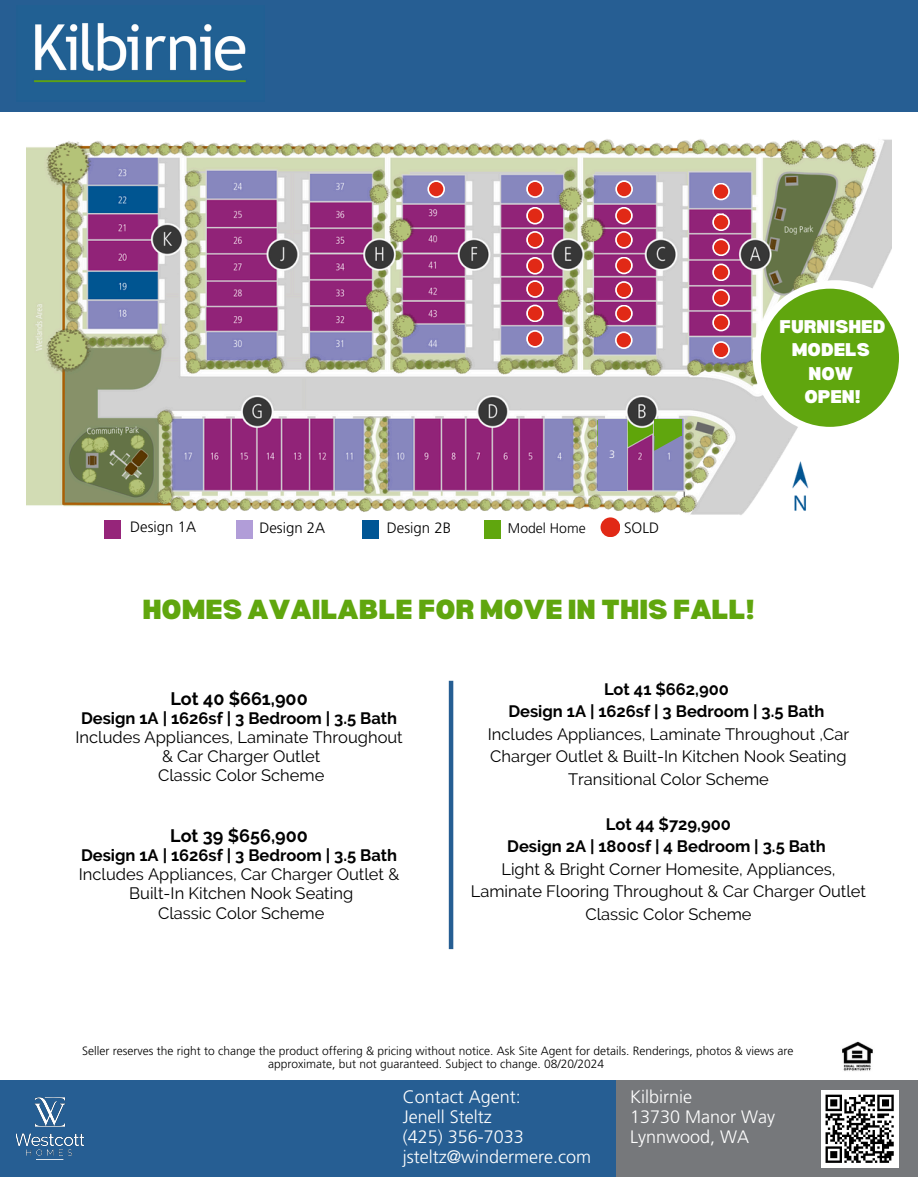
<style>
.page{position:relative;width:918px;height:1188px;background:#fff}
.page>*{position:absolute;margin:0;border:0;box-sizing:border-box;transform-origin:0 0}
.t1{font:900 27px "Bernoru";color:#60a60e}
.t2{font:300 18px/20.2px "Frutiger LT Std";color:#fff}
.t3{font:700 18px "Raleway";color:#000}
.t4{font:900 18px/23.7px "Bernoru";color:#fff;text-align:center}
.t5{font:16.5px/22.5px "Raleway";color:#000;text-align:center}
.t6{font:300 15px "Frutiger LT Std";color:#000}
.t7{font:300 13.95px "Frutiger LT Std";color:#000}
.t8{font:300 12px/13px "Frutiger LT Std";color:#000;text-align:center}
.t9{font:300 10.65px "Frutiger LT Std";color:#fff}
.s1{font-weight:700}
</style>
<div class="page">
<div style="left:0;top:0;width:918px;height:112px;background:#265e93"></div>
<img style="left:842px;top:1041px;width:31px;height:30px">
<div style="left:0;top:1081px;width:618px;height:95px;background:#265e93"></div>
<div style="left:616px;top:1081px;width:302px;height:95px;background:#76787b"></div>
<img style="left:16px;top:1097px;width:68px;height:59px">
<div style="left:821px;top:1090px;width:77px;height:78px;background:#fff"></div>
<svg style="left:825px;top:1094px;width:69px;height:69px"></svg>
<img style="left:27px;top:139px;width:865px;height:386px">
<img style="left:34px;top:23px;width:212px;height:60px">
<div style="left:104px;top:521px;width:17px;height:18px;background:#96257a"></div>
<div style="left:236px;top:521px;width:17px;height:18px;background:#b19dd8"></div>
<div style="left:484px;top:521px;width:17px;height:18px;background:#60a60e"></div>
<div style="left:601px;top:517px;width:19px;height:20px;background:#e12916;border-radius:50%"></div>
<div style="left:362px;top:521px;width:17px;height:18px;background:#005695"></div>
<div style="left:598px;top:419px;width:28px;height:71px;background:#8787c1"></div>
<svg style="left:654px;top:435px;width:28px;height:16px"></svg>
<div style="left:654px;top:419px;width:28px;height:16px;background:#60a60e"></div>
<svg style="left:615px;top:231px;width:18px;height:18px"></svg>
<div style="left:617px;top:233px;width:14px;height:14px;background:#e12916;border-radius:50%"></div>
<svg style="left:615px;top:257px;width:18px;height:17px"></svg>
<div style="left:617px;top:258px;width:14px;height:15px;background:#e12916;border-radius:50%"></div>
<svg style="left:712px;top:264px;width:18px;height:17px"></svg>
<div style="left:714px;top:265px;width:14px;height:14px;background:#e12916;border-radius:50%"></div>
<svg style="left:712px;top:213px;width:18px;height:18px"></svg>
<div style="left:714px;top:215px;width:14px;height:14px;background:#e12916;border-radius:50%"></div>
<svg style="left:615px;top:207px;width:18px;height:18px"></svg>
<div style="left:617px;top:209px;width:14px;height:14px;background:#e12916;border-radius:50%"></div>
<div style="left:753px;top:280px;width:165px;height:155px;background:#fff;border-radius:50%"></div>
<div style="left:761px;top:289px;width:138px;height:138px;background:#60a60e;border-radius:50%"></div>
<svg style="left:712px;top:314px;width:18px;height:17px"></svg>
<div style="left:714px;top:315px;width:14px;height:15px;background:#e12916;border-radius:50%"></div>
<svg style="left:615px;top:281px;width:18px;height:18px"></svg>
<div style="left:617px;top:283px;width:14px;height:14px;background:#e12916;border-radius:50%"></div>
<svg style="left:712px;top:341px;width:18px;height:18px"></svg>
<div style="left:714px;top:343px;width:14px;height:14px;background:#e12916;border-radius:50%"></div>
<svg style="left:712px;top:183px;width:18px;height:17px"></svg>
<div style="left:714px;top:184px;width:14px;height:15px;background:#e12916;border-radius:50%"></div>
<svg style="left:712px;top:238px;width:18px;height:18px"></svg>
<div style="left:714px;top:240px;width:14px;height:14px;background:#e12916;border-radius:50%"></div>
<svg style="left:615px;top:305px;width:18px;height:17px"></svg>
<div style="left:617px;top:306px;width:14px;height:15px;background:#e12916;border-radius:50%"></div>
<svg style="left:712px;top:289px;width:18px;height:18px"></svg>
<div style="left:714px;top:291px;width:14px;height:14px;background:#e12916;border-radius:50%"></div>
<svg style="left:526px;top:231px;width:18px;height:18px"></svg>
<div style="left:528px;top:233px;width:14px;height:14px;background:#e12916;border-radius:50%"></div>
<svg style="left:526px;top:207px;width:18px;height:18px"></svg>
<div style="left:528px;top:209px;width:14px;height:14px;background:#e12916;border-radius:50%"></div>
<svg style="left:526px;top:280px;width:18px;height:18px"></svg>
<div style="left:528px;top:282px;width:14px;height:14px;background:#e12916;border-radius:50%"></div>
<svg style="left:526px;top:305px;width:18px;height:17px"></svg>
<div style="left:528px;top:306px;width:14px;height:15px;background:#e12916;border-radius:50%"></div>
<svg style="left:526px;top:257px;width:18px;height:18px"></svg>
<div style="left:528px;top:259px;width:14px;height:14px;background:#e12916;border-radius:50%"></div>
<svg style="left:526px;top:330px;width:18px;height:18px"></svg>
<div style="left:528px;top:332px;width:14px;height:14px;background:#e12916;border-radius:50%"></div>
<svg style="left:615px;top:331px;width:18px;height:18px"></svg>
<div style="left:617px;top:333px;width:14px;height:14px;background:#e12916;border-radius:50%"></div>
<svg style="left:615px;top:180px;width:18px;height:18px"></svg>
<div style="left:617px;top:182px;width:14px;height:14px;background:#e12916;border-radius:50%"></div>
<svg style="left:526px;top:180px;width:18px;height:18px"></svg>
<div style="left:528px;top:182px;width:14px;height:14px;background:#e12916;border-radius:50%"></div>
<svg style="left:427px;top:180px;width:18px;height:18px"></svg>
<div style="left:429px;top:182px;width:14px;height:14px;background:#e12916;border-radius:50%"></div>
<hr style="left:449px;top:681px;width:4px;height:268px;background:#265e93">
<h3 class="t9" style="left:609px;top:450px;width:7px">3</h3>
<p class="t6" style="left:130px;top:521px;width:67px">Design 1A</p>
<p class="t6" style="left:259px;top:521px;width:67px">Design 2A</p>
<h4 class="t6" style="left:387px;top:521px;width:66px">Design 2B</h4>
<h5 class="t7" style="left:508px;top:522px;width:79px">Model Home</h5>
<h1 class="t6" style="left:624px;top:521px;width:36px">SOLD</h1>
<p class="t1" style="left:142px;top:594px;width:614px">HOMES AVAILABLE FOR MOVE IN THIS FALL!</p>
<p class="t4" style="left:780px;top:314px;width:108px">FURNISHED<br>MODELS<br>NOW<br>OPEN!</p>
<p class="t3" style="left:170px;top:688px;width:139px">Lot 40 $661,900</p>
<p class="t5" style="left:75px;top:708px;width:329px;line-height:19.2px"><span class="s1">Design 1A | 1626sf | 3 Bedroom | 3.5 Bath<br></span>Includes Appliances, Laminate Throughout &amp; Car Charger Outlet</p>
<p class="t5" style="left:158px;top:764px;width:168px">Classic Color Scheme</p>
<p class="t3" style="left:170px;top:825px;width:139px">Lot 39 $656,900</p>
<p class="t5" style="left:79px;top:846px;width:322px;line-height:19.2px;text-align:left"><span class="s1">Design 1A | 1626sf | 3 Bedroom | 3.5 Bath<br></span>Includes Appliances, Car Charger Outlet &amp;</p>
<p class="t5" style="left:129px;top:884px;width:226px;line-height:19.2px">Built-In Kitchen Nook Seating<br>Classic Color Scheme</p>
<p class="t5" style="left:488px;top:678px;width:363px"><span class="s1">Lot 41 $662,900<br>Design 1A | 1626sf | 3 Bedroom | 3.5 Bath </span>Includes Appliances, Laminate Throughout ,Car Charger Outlet &amp; Built-In Kitchen Nook Seating Transitional Color Scheme</p>
<h3 class="t5" style="left:471px;top:813px;width:397px"><span class="s1">Lot 44 $729,900<br>Design 2A | 1800sf | 4 Bedroom | 3.5 Bath<br></span>Light &amp; Bright Corner Homesite, Appliances, Laminate Flooring Throughout &amp; Car Charger Outlet Classic Color Scheme</h3>
<h3 class="t8" style="left:82px;top:1045px;width:713px">Seller reserves the right to change the product offering &amp; pricing without notice. Ask Site Agent for details. Renderings, photos &amp; views are approximate, but not guaranteed. Subject to change. 08/20/2024</h3>
<h3 class="t2" style="left:403px;top:1088px;width:190px">Contact Agent:<br>Jenell Steltz<br>(425) 356-7033 jsteltz@windermere.com</h3>
<h3 class="t2" style="left:630px;top:1088px;width:147px">Kilbirnie<br>13730 Manor Way<br>Lynnwood, WA</h3>
</div>
